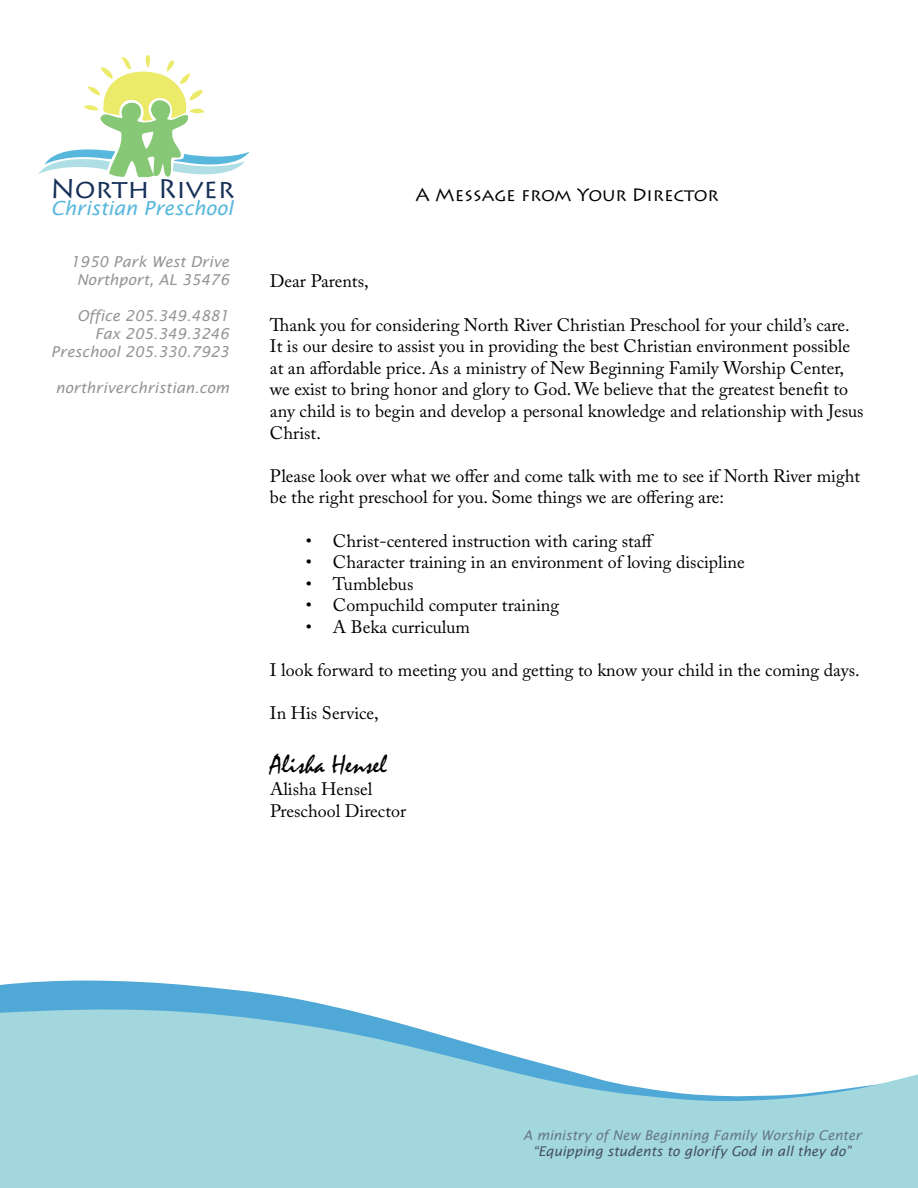
<style>
.page{position:relative;width:918px;height:1188px;background:#fff}
.page>*{position:absolute;margin:0;border:0;box-sizing:border-box;transform-origin:0 0}
.t1{font:27px "Mistral";color:#000}
.t2{font:27px "Lithos Pro";color:#163158}
.t3{font:italic 19.5px "Lucida Sans";color:#58b7dd}
.t4{font:18px/21.6px "Adobe Caslon Pro";color:#000}
.t5{font:18px "Lithos Pro";color:#000}
.t6{font:italic 15px/18px "Lucida Sans";color:#939598;text-align:center}
.t7{font:italic 13.5px "Lucida Sans";color:#65778e}
.t8{font:italic 13.5px "Lucida Sans";color:#44506a}
</style>
<div class="page">
<svg style="left:0;top:980px;width:918px;height:208px;fill:#a3d7de"></svg>
<svg style="left:38px;top:55px;width:212px;height:123px"></svg>
<h1 class="t2" style="left:51px;top:173px;width:185px">North River</h1>
<p class="t3" style="left:51px;top:197px;width:184px">Christian Preschool</p>
<p class="t6" style="left:70px;top:253px;width:160px">1950 Park West Drive<br>Northport, AL 35476</p>
<p class="t6" style="left:51px;top:307px;width:180px;text-align:right">Office 205.349.4881<br>Fax 205.349.3246<br>Preschool 205.330.7923</p>
<p class="t6" style="left:55px;top:379px;width:175px">northriverchristian.com</p>
<p class="t5" style="left:415px;top:184px;width:305px">A Message from Your Director</p>
<p class="t4" style="left:270px;top:270px;width:100px">Dear Parents,</p>
<p class="t4" style="left:270px;top:314px;width:595px">Thank you for considering North River Christian Preschool for your child’s care.<br>It is our desire to assist you in providing the best Christian environment possible at an affordable price. As a ministry of New Beginning Family Worship Center, we exist to bring honor and glory to God. We believe that the greatest benefit to any child is to begin and develop a personal knowledge and relationship with Jesus Christ.</p>
<p class="t4" style="left:270px;top:465px;width:592px">Please look over what we offer and come talk with me to see if North River might be the right preschool for you. Some things we are offering are:</p>
<p class="t4" style="left:306px;top:530px;width:350px">• Christ-centered instruction with caring staff</p>
<p class="t4" style="left:306px;top:551px;width:440px">• Character training in an environment of loving discipline</p>
<p class="t4" style="left:306px;top:573px;width:109px">• Tumblebus</p>
<p class="t4" style="left:306px;top:594px;width:255px">• Compuchild computer training</p>
<p class="t4" style="left:306px;top:616px;width:166px">• A Beka curriculum</p>
<p class="t4" style="left:270px;top:659px;width:591px">I look forward to meeting you and getting to know your child in the coming days.</p>
<p class="t4" style="left:270px;top:702px;width:110px">In His Service,</p>
<h1 class="t1" style="left:270px;top:750px;width:118px">Alisha Hensel</h1>
<p class="t4" style="left:270px;top:778px;width:138px">Alisha Hensel<br>Preschool Director</p>
<p class="t7" style="left:523px;top:1128px;width:340px">A ministry of New Beginning Family Worship Center</p>
<p class="t8" style="left:533px;top:1143px;width:319px">“Equipping students to glorify God in all they do”</p>
</div>
